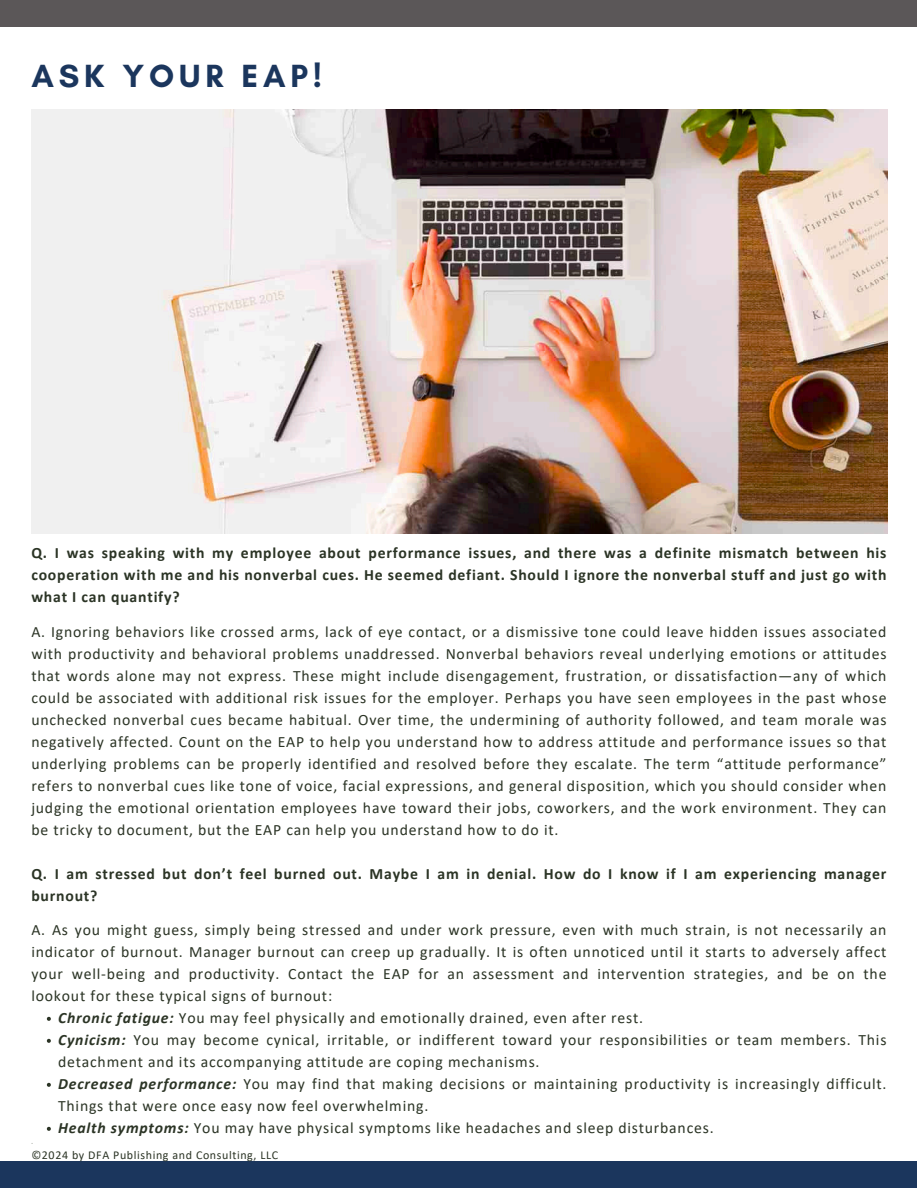
<style>
.page{position:relative;width:918px;height:1188px;background:#fff}
.page>*{position:absolute;margin:0;border:0;box-sizing:border-box;transform-origin:0 0}
.t1{font:700 32.7px "Glacial Indifference";letter-spacing:.15em;color:#1b365d}
.t2{font:15.75px/22px "Calibri";letter-spacing:.05em;color:#2b3425;text-align:justify}
.t3{font:700 15.75px/22px "Calibri";letter-spacing:.05em;color:#2b3425;text-align:justify}
.t4{font:12px "Calibri";letter-spacing:.05em;color:#2b3425}
.t5{font:6px "Calibri";color:#2b3425}
.s1{font-weight:700;font-style:italic}
</style>
<div class="page">
<div style="left:0;top:0;width:917px;height:27px;background:#5b5758"></div>
<div style="left:0;top:1162px;width:916px;height:26px;background:#1b365d"></div>
<svg style="left:47px;top:1017px;width:4px;height:4px"></svg>
<svg style="left:47px;top:1039px;width:4px;height:4px"></svg>
<svg style="left:47px;top:1083px;width:4px;height:4px"></svg>
<svg style="left:47px;top:1127px;width:4px;height:4px"></svg>
<img style="left:31px;top:109px;width:856px;height:425px">
<p class="t1" style="left:31px;top:56px;width:292px">ASK YOUR EAP!</p>
<p class="t3" style="left:31px;top:543px;width:857px">Q. I was speaking with my employee about performance issues, and there was a definite mismatch between his cooperation with me and his nonverbal cues. He seemed defiant. Should I ignore the nonverbal stuff and just go with what I can quantify?</p>
<h1 class="t2" style="left:31px;top:622px;width:857px">A. Ignoring behaviors like crossed arms, lack of eye contact, or a dismissive tone could leave hidden issues associated with productivity and behavioral problems unaddressed. Nonverbal behaviors reveal underlying emotions or attitudes that words alone may not express. These might include disengagement, frustration, or dissatisfaction—any of which could be associated with additional risk issues for the employer. Perhaps you have seen employees in the past whose unchecked nonverbal cues became habitual. Over time, the undermining of authority followed, and team morale was negatively affected. Count on the EAP to help you understand how to address attitude and performance issues so that underlying problems can be properly identified and resolved before they escalate. The term “attitude performance” refers to nonverbal cues like tone of voice, facial expressions, and general disposition, which you should consider when judging the emotional orientation employees have toward their jobs, coworkers, and the work environment. They can be tricky to document, but the EAP can help you understand how to do it.</h1>
<p class="t3" style="left:31px;top:864px;width:857px">Q. I am stressed but don’t feel burned out. Maybe I am in denial. How do I know if I am experiencing manager burnout?</p>
<h2 class="t2" style="left:31px;top:920px;width:857px">A. As you might guess, simply being stressed and under work pressure, even with much strain, is not necessarily an indicator of burnout. Manager burnout can creep up gradually. It is often unnoticed until it starts to adversely affect your well-being and productivity. Contact the EAP for an assessment and intervention strategies, and be on the lookout for these typical signs of burnout:</h2>
<h3 class="t2" style="left:58px;top:1008px;width:587px"><span class="s1">Chronic fatigue:</span> You may feel physically and emotionally drained, even after rest.</h3>
<h2 class="t2" style="left:58px;top:1030px;width:830px"><span class="s1">Cynicism:</span> You may become cynical, irritable, or indifferent toward your responsibilities or team members. This detachment and its accompanying attitude are coping mechanisms.</h2>
<h3 class="t2" style="left:58px;top:1074px;width:830px"><span class="s1">Decreased performance:</span> You may find that making decisions or maintaining productivity is increasingly difficult.<br>Things that were once easy now feel overwhelming.</h3>
<p class="t2" style="left:58px;top:1118px;width:657px"><span class="s1">Health symptoms:</span> You may have physical symptoms like headaches and sleep disturbances.</p>
<p class="t5" style="left:31px;top:1141px;width:3px">·</p>
<p class="t4" style="left:31px;top:1150px;width:248px">©2024 by DFA Publishing and Consulting, LLC</p>
</div>
